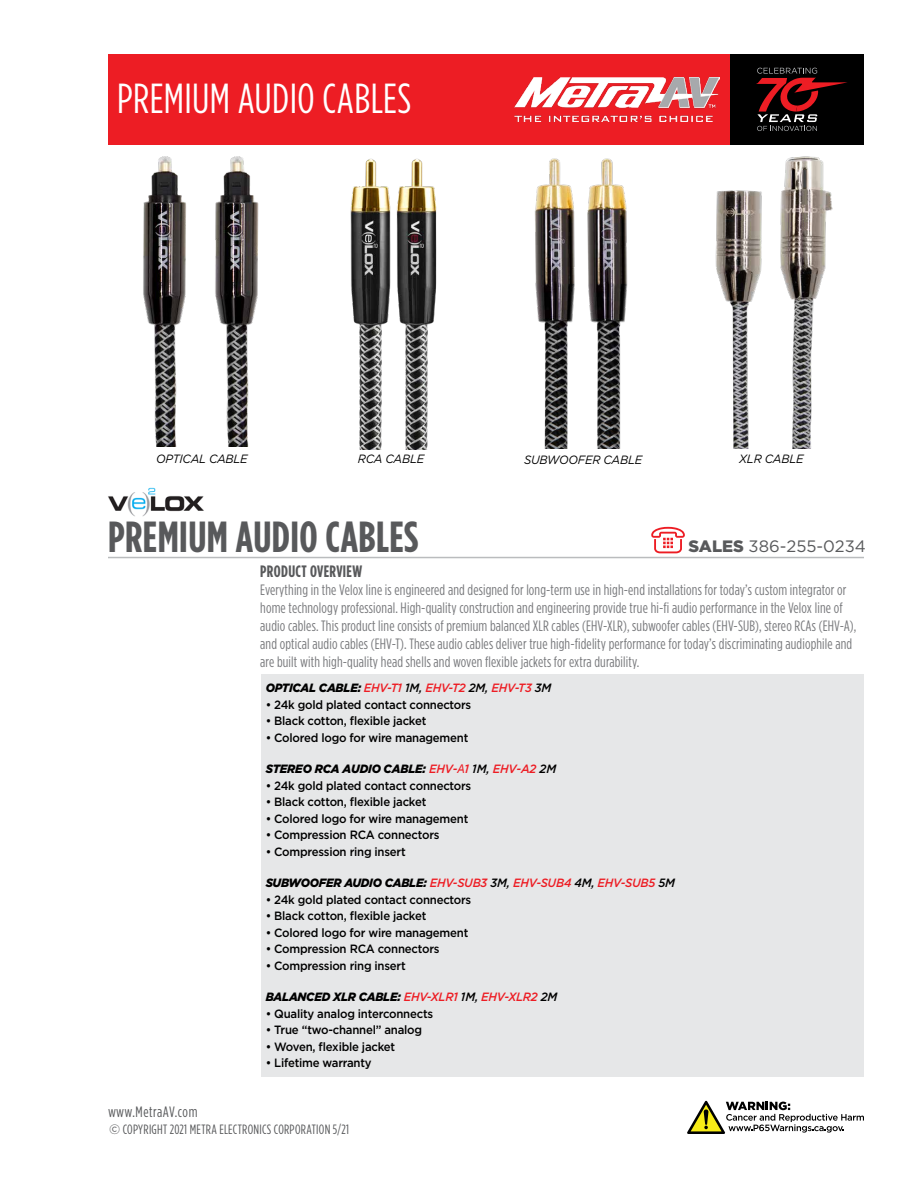
<style>
.page{position:relative;width:918px;height:1188px;background:#fff}
.page>*{position:absolute;margin:0;border:0;box-sizing:border-box;transform-origin:0 0}
.t1{font:700 43.5px "Gotham Condensed";letter-spacing:.01em;color:#58595b}
.t2{font:42px "Gotham Condensed";letter-spacing:.01em;color:#fff}
.t3{font:16.5px "Gotham";color:#58595b}
.t4{font:700 16.5px "Gotham Condensed";letter-spacing:.02em;color:#58595b}
.t5{font:15px/18px "Gotham Condensed";letter-spacing:.01em;color:#797a7d}
.t6{font:15px "Gotham Condensed";letter-spacing:.035em;color:#58595b}
.t7{font:13.5px "Gotham Condensed";letter-spacing:.02em;color:#58595b}
.t8{font:500 12px "Gotham";letter-spacing:-.02em;color:#000;scale:.95 1}
.t9{font:italic 500 12px "Gotham";letter-spacing:-.02em;color:#ed1d24;scale:.95 1}
.t10{font:italic 900 12px "Gotham";letter-spacing:-.02em;color:#000;scale:.95 1}
.t11{font:italic 12px "Gotham";letter-spacing:-.02em;color:#000;scale:.95 1}
.s1{font-weight:900}
.s2{font-weight:900;color:#000}
.s3{color:#000}
.s4{font-weight:500;color:#ed1d24}
.s5{font-family:"Arial";font-weight:400;color:#ed1d24}
.s6{font-weight:500}
.s7{font-family:"Gotham"}
</style>
<div class="page">
<div style="left:108px;top:54px;width:756px;height:91px;background:#ed1d24"></div>
<div style="left:730px;top:54px;width:134px;height:91px;background:#000"></div>
<svg style="left:756px;top:68px;width:91px;height:63px"></svg>
<hr style="left:108px;top:557px;width:756px;height:1px;background:#babcbe">
<svg style="left:651px;top:527px;width:34px;height:26px"></svg>
<svg style="left:687px;top:1101px;width:177px;height:33px"></svg>
<img style="left:514px;top:77px;width:206px;height:45px">
<img style="left:108px;top:487px;width:96px;height:29px">
<div style="left:261px;top:675px;width:603px;height:402px;background:#e6e7e8"></div>
<img style="left:143px;top:156px;width:116px;height:291px">
<img style="left:350px;top:158px;width:87px;height:291px">
<img style="left:534px;top:158px;width:88px;height:290px">
<img style="left:622px;top:156px;width:211px;height:293px">
<h2 class="t2" style="left:117px;top:75px;width:296px">PREMIUM AUDIO CABLES</h2>
<p class="t11" style="left:156px;top:452px;width:98px">OPTICAL CABLE</p>
<p class="t11" style="left:358px;top:453px;width:71px">RCA CABLE</p>
<p class="t11" style="left:524px;top:453px;width:126px">SUBWOOFER CABLE</p>
<p class="t11" style="left:739px;top:453px;width:69px">XLR CABLE</p>
<h1 class="t1" style="left:108px;top:512px;width:312px">PREMIUM AUDIO CABLES</h1>
<p class="t3" style="left:688px;top:537px;width:179px"><span class="s1">SALES</span> 386-255-0234</p>
<p class="t4" style="left:260px;top:562px;width:103px">PRODUCT OVERVIEW</p>
<p class="t5" style="left:260px;top:580px;width:598px">Everything in the Velox line is engineered and designed for long-term use in high-end installations for today’s custom integrator or home technology professional. High-quality construction and engineering provide true hi-fi audio performance in the Velox line of audio cables. This product line consists of premium balanced XLR cables (EHV-XLR), subwoofer cables (EHV-SUB), stereo RCAs (EHV-A), and optical audio cables (EHV-T). These audio cables deliver true high-fidelity performance for today’s discriminating audiophile and are built with high-quality head shells and woven flexible jackets for extra durability.</p>
<p class="t6" style="left:108px;top:1104px;width:91px">www.MetraAV.com</p>
<p class="t9" style="left:266px;top:681px;width:302px"><span class="s2">OPTICAL CABLE:</span> EHV-T1 <span class="s3">1M,</span> EHV-T2 <span class="s3">2M,</span> EHV-T3 <span class="s3">3M</span></p>
<p class="t8" style="left:266px;top:698px;width:218px">• 24k gold plated contact connectors</p>
<p class="t8" style="left:266px;top:714px;width:171px">• Black cotton, flexible jacket</p>
<p class="t8" style="left:266px;top:731px;width:215px">• Colored logo for wire management</p>
<p class="t10" style="left:266px;top:762px;width:307px">STEREO RCA AUDIO CABLE: <span class="s4">EHV-</span><span class="s5">A</span><span class="s4">1</span> <span class="s6">1M,</span> <span class="s4">EHV-A2</span> <span class="s6">2M</span></p>
<p class="t8" style="left:266px;top:779px;width:218px">• 24k gold plated contact connectors</p>
<p class="t8" style="left:266px;top:795px;width:171px">• Black cotton, flexible jacket</p>
<p class="t8" style="left:266px;top:812px;width:215px">• Colored logo for wire management</p>
<p class="t8" style="left:266px;top:828px;width:185px">• Compression RCA connectors</p>
<p class="t8" style="left:266px;top:845px;width:149px">• Compression ring insert</p>
<p class="t9" style="left:266px;top:876px;width:432px"><span class="s2">SUBWOOFER AUDIO CABLE:</span> EHV-SUB3 <span class="s3">3M,</span> EHV-SUB4 <span class="s3">4M,</span> EHV-SUB5 <span class="s3">5M</span></p>
<p class="t8" style="left:266px;top:893px;width:218px">• 24k gold plated contact connectors</p>
<p class="t8" style="left:266px;top:909px;width:171px">• Black cotton, flexible jacket</p>
<p class="t8" style="left:266px;top:926px;width:215px">• Colored logo for wire management</p>
<p class="t8" style="left:266px;top:942px;width:185px">• Compression RCA connectors</p>
<p class="t8" style="left:266px;top:959px;width:149px">• Compression ring insert</p>
<p class="t10" style="left:266px;top:990px;width:309px">BALANCED XLR CABLE: <span class="s4">EHV-XLR1</span> <span class="s6">1M,</span> <span class="s4">EHV-XLR2</span> <span class="s6">2M</span></p>
<p class="t8" style="left:266px;top:1007px;width:178px">• Quality analog interconnects</p>
<p class="t8" style="left:266px;top:1023px;width:166px">• True “two-channel” analog</p>
<p class="t8" style="left:266px;top:1040px;width:138px">• Woven, flexible jacket</p>
<p class="t8" style="left:266px;top:1056px;width:113px">• Lifetime warranty</p>
<p class="t7" style="left:109px;top:1122px;width:242px"><span class="s7">©</span> COPYRIGHT 2021 METRA ELECTRONICS CORPORATION 5/21</p>
</div>
